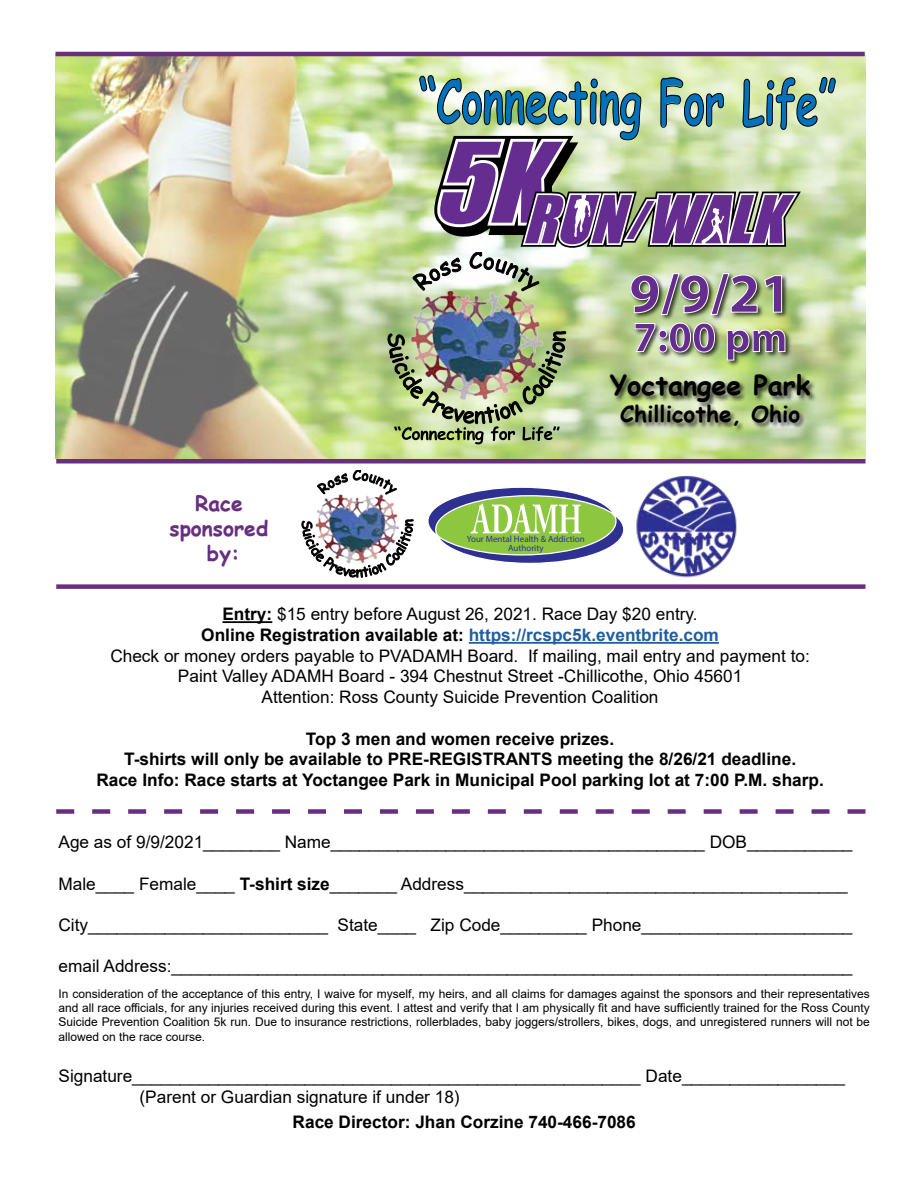
<style>
.page{position:relative;width:918px;height:1188px;background:#fff}
.page>*{position:absolute;margin:0;border:0;box-sizing:border-box;transform-origin:0 0}
.t1{font:700 56.25px "Myriad Pro";color:#662d91}
.t2{font:700 43.2px "Myriad Pro";color:#662d91}
.t3{font:700 27px "Comic Sans MS";color:#000}
.t4{font:700 22.5px "Comic Sans MS";color:#000}
.t5{font:700 21px/25.2px "Comic Sans MS";color:#682e80;text-align:center}
.t6{font:17.25px/20.7px "Arial";color:#000;text-align:center}
.t7{font:700 17.25px/20.7px "Arial";color:#000;text-align:center}
.t8{font:12px/14.4px "Arial";color:#000;text-align:justify}
.t9{font:9px/9px "Myriad Pro";color:#2e3092;text-align:center}
.s1{font-weight:700}
.s2{font-weight:700;color:#215e9e}
</style>
<div class="page">
<hr style="left:222px;top:621px;width:50px;height:2px;background:#000">
<hr style="left:469px;top:642px;width:250px;height:2px;background:#215e9e">
<svg style="left:428px;top:487px;width:196px;height:76px"></svg>
<svg style="left:56px;top:809px;width:810px;height:5px"></svg>
<img style="left:636px;top:476px;width:101px;height:102px">
<img style="left:56px;top:54px;width:810px;height:405px">
<svg style="left:388px;top:331px;width:178px;height:113px;background:#99aa78"></svg>
<img style="left:410px;top:291px;width:133px;height:110px">
<img style="left:588px;top:262px;width:249px;height:191px">
<img style="left:413px;top:75px;width:423px;height:240px">
<svg style="left:634px;top:322px;width:81px;height:31px;background:#9ea88b"></svg>
<svg style="left:726px;top:329px;width:60px;height:32px;background:#8b9b70"></svg>
<hr style="left:56px;top:52px;width:809px;height:4px;background:#682e80">
<div style="left:56px;top:584px;width:810px;height:5px;background:#682e80"></div>
<div style="left:56px;top:459px;width:810px;height:5px;background:#682e80"></div>
<svg style="left:302px;top:519px;width:112px;height:59px"></svg>
<svg style="left:317px;top:470px;width:80px;height:24px"></svg>
<img style="left:316px;top:494px;width:83px;height:69px">
<p class="t5" style="left:169px;top:490px;width:100px">Race sponsored by:</p>
<h1 class="t1" style="left:629px;top:257px;width:164px">9/9/21</h1>
<h2 class="t2" style="left:633px;top:309px;width:156px">7:00 pm</h2>
<h3 class="t3" style="left:610px;top:366px;width:202px">Yoctangee Park</h3>
<h3 class="t4" style="left:620px;top:398px;width:182px">Chillicothe, Ohio</h3>
<p class="t9" style="left:467px;top:534px;width:120px">Your Mental Health &amp; Addiction<br>Authority</p>
<p class="t6" style="left:110px;top:604px;width:701px"><span class="s1">Entry:</span> $15 entry before August 26, 2021. Race Day $20 entry.<br><span class="s1">Online Registration available at:</span> <span class="s2">https://rcspc5k.eventbrite.com<br></span>Check or money orders payable to PVADAMH Board. If mailing, mail entry and payment to:<br>Paint Valley ADAMH Board - 394 Chestnut Street -Chillicothe, Ohio 45601<br>Attention: Ross County Suicide Prevention Coalition</p>
<p class="t7" style="left:96px;top:728px;width:729px">Top 3 men and women receive prizes.<br>T-shirts will only be available to PRE-REGISTRANTS meeting the 8/26/21 deadline.<br>Race Info: Race starts at Yoctangee Park in Municipal Pool parking lot at 7:00 P.M. sharp.</p>
<p class="t6" style="left:58px;top:832px;width:796px">Age as of 9/9/2021________ Name_______________________________________ DOB___________</p>
<p class="t6" style="left:58px;top:873px;width:791px">Male____ Female____ <span class="s1">T-shirt size</span>_______ Address________________________________________</p>
<p class="t6" style="left:58px;top:915px;width:796px">City_________________________ State____ Zip Code_________ Phone______________________</p>
<p class="t6" style="left:58px;top:956px;width:796px">email Address:_______________________________________________________________________</p>
<p class="t8" style="left:58px;top:986px;width:813px">In consideration of the acceptance of this entry, I waive for myself, my heirs, and all claims for damages against the sponsors and their representatives and all race officials, for any injuries received during this event. I attest and verify that I am physically fit and have sufficiently trained for the Ross County Suicide Prevention Coalition 5k run. Due to insurance restrictions, rollerblades, baby joggers/strollers, bikes, dogs, and unregistered runners will not be allowed on the race course.</p>
<p class="t6" style="left:140px;top:1066px;width:707px;text-align:left;text-indent:-81px">Signature_____________________________________________________ Date_________________ (Parent or Guardian signature if under 18)</p>
<p class="t7" style="left:293px;top:1112px;width:345px">Race Director: Jhan Corzine 740-466-7086</p>
</div>
